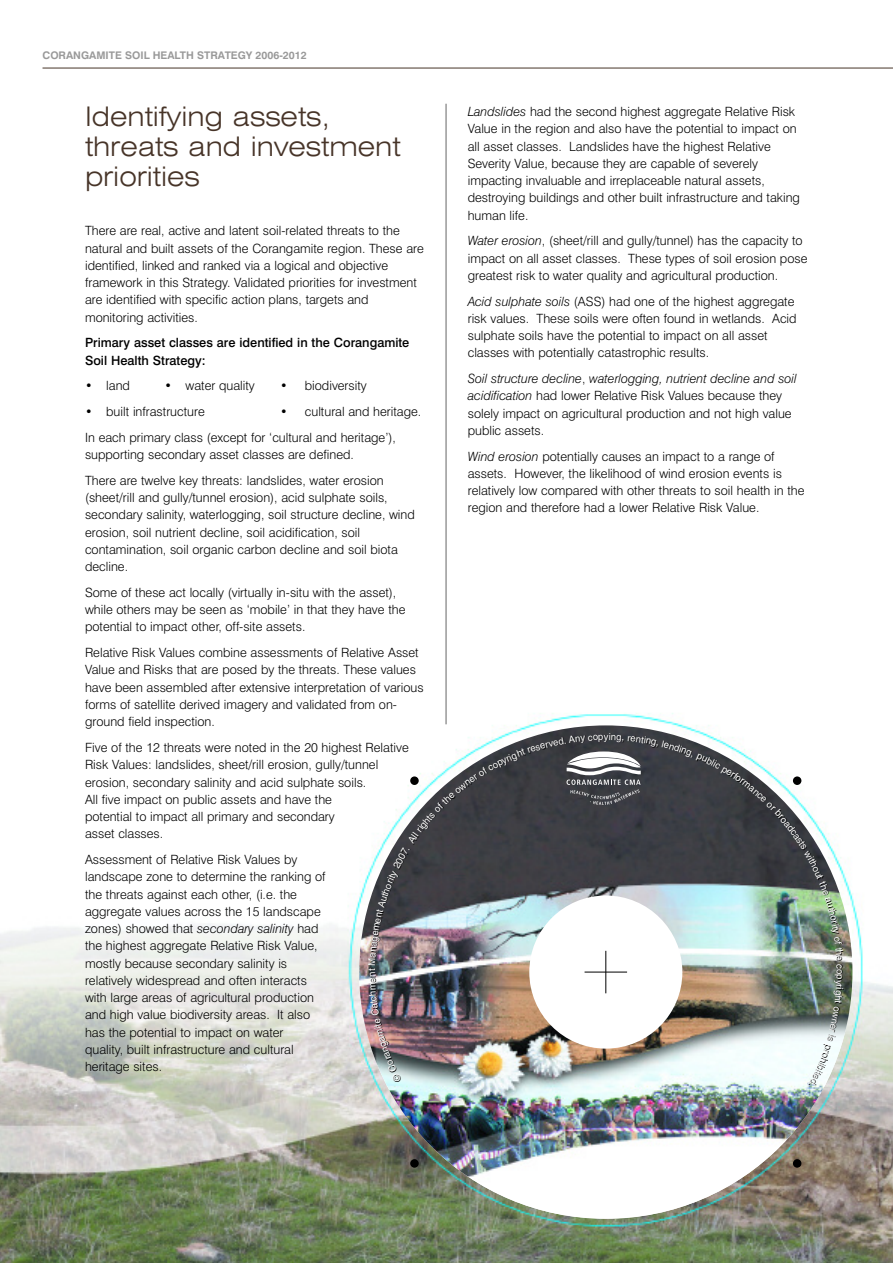
<style>
.page{position:relative;width:893px;height:1263px;background:#fff}
.page>*{position:absolute;margin:0;border:0;box-sizing:border-box;transform-origin:0 0}
.t1{font:300 expanded 27px/30px "Swiss 721 BT";color:#473428}
.t2{font:300 12.75px/17.2px "Swiss 721 BT";color:#000}
.t3{font:500 12.75px/17.2px "Swiss 721 BT";color:#000}
.t4{font:700 10.5px "Swiss 721 BT";color:#999}
.t5{font:9.6px "Helvetica";color:#fff}
.s1{font-style:italic}
</style>
<div class="page">
<img style="left:0;top:67px;width:893px;height:1196px">
<img style="left:359px;top:725px;width:493px;height:494px;border-radius:50%">
<div style="left:793px;top:1159px;width:8px;height:9px;background:#000;border-radius:50%"></div>
<div style="left:410px;top:1159px;width:9px;height:9px;background:#000;border-radius:50%"></div>
<hr style="left:43px;top:68px;width:850px;height:1px;background:#473428">
<hr style="left:445px;top:104px;width:2px;height:620px;background:#999">
<img style="left:368px;top:733px;width:475px;height:352px">
<p class="t4" style="left:43px;top:51px;width:266px">CORANGAMITE SOIL HEALTH STRATEGY 2006-2012</p>
<h1 class="t1" style="left:85px;top:104px;width:317px">Identifying assets, threats and investment priorities</h1>
<p class="t2" style="left:85px;top:223px;width:340px">There are real, active and latent soil-related threats to the natural and built assets of the Corangamite region. These are identified, linked and ranked via a logical and objective framework in this Strategy. Validated priorities for investment are identified with specific action plans, targets and monitoring activities.</p>
<p class="t3" style="left:85px;top:336px;width:326px">Primary asset classes are identified in the Corangamite<br>Soil Health Strategy:</p>
<p class="t2" style="left:85px;top:378px;width:46px">• land</p>
<p class="t2" style="left:165px;top:378px;width:92px">• water quality</p>
<p class="t2" style="left:280px;top:378px;width:88px">• biodiversity</p>
<p class="t2" style="left:85px;top:404px;width:121px">• built infrastructure</p>
<p class="t2" style="left:85px;top:400px;width:338px;line-height:25.8px;text-indent:195px">• cultural and heritage.<br>In each primary class (except for ‘cultural and heritage’),</p>
<p class="t2" style="left:85px;top:443px;width:300px;line-height:25.8px">supporting secondary asset classes are defined.<br>There are twelve key threats: landslides, water erosion</p>
<p class="t2" style="left:85px;top:490px;width:331px">(sheet/rill and gully/tunnel erosion), acid sulphate soils, secondary salinity, waterlogging, soil structure decline, wind erosion, soil nutrient decline, soil acidification, soil contamination, soil organic carbon decline and soil biota decline.</p>
<p class="t2" style="left:85px;top:585px;width:322px">Some of these act locally (virtually in-situ with the asset), while others may be seen as ‘mobile’ in that they have the potential to impact other, off-site assets.</p>
<p class="t2" style="left:85px;top:645px;width:340px">Relative Risk Values combine assessments of Relative Asset Value and Risks that are posed by the threats. These values have been assembled after extensive interpretation of various forms of satellite derived imagery and validated from on&shy;ground field inspection.</p>
<p class="t2" style="left:85px;top:740px;width:325px">Five of the 12 threats were noted in the 20 highest Relative Risk Values: landslides, sheet/rill erosion, gully/tunnel erosion, secondary salinity and acid sulphate soils.<br>All five impact on public assets and have the<br>potential to impact all primary and secondary<br>asset classes.</p>
<p class="t2" style="left:85px;top:852px;width:242px">Assessment of Relative Risk Values by landscape zone to determine the ranking of the threats against each other, (i.e. the aggregate values across the 15 landscape zones) showed that <span class="s1">secondary salinity</span> had the highest aggregate Relative Risk Value, mostly because secondary salinity is relatively widespread and often interacts with large areas of agricultural production and high value biodiversity areas. It also has the potential to impact on water<br>quality, built infrastructure and cultural heritage sites.</p>
<p class="t2" style="left:468px;top:104px;width:334px"><span class="s1">Landslides</span> had the second highest aggregate Relative Risk Value in the region and also have the potential to impact on all asset classes. Landslides have the highest Relative Severity Value, because they are capable of severely impacting invaluable and irreplaceable natural assets, destroying buildings and other built infrastructure and taking human life.</p>
<p class="t2" style="left:468px;top:234px;width:341px"><span class="s1">Water erosion</span>, (sheet/rill and gully/tunnel) has the capacity to impact on all asset classes. These types of soil erosion pose greatest risk to water quality and agricultural production.</p>
<p class="t2" style="left:468px;top:294px;width:330px"><span class="s1">Acid sulphate soils</span> (ASS) had one of the highest aggregate risk values. These soils were often found in wetlands. Acid sulphate soils have the potential to impact on all asset classes with potentially catastrophic results.</p>
<p class="t2" style="left:468px;top:371px;width:330px"><span class="s1">Soil structure decline</span>, <span class="s1">waterlogging, nutrient decline and soil acidification</span> had lower Relative Risk Values because they solely impact on agricultural production and not high value public assets.</p>
<p class="t2" style="left:468px;top:449px;width:338px"><span class="s1">Wind erosion</span> potentially causes an impact to a range of assets. However, the likelihood of wind erosion events is relatively low compared with other threats to soil health in the region and therefore had a lower Relative Risk Value.</p>
<p class="t5" style="left:604px;top:733px;width:6px">y</p>
<p class="t5" style="left:844px;top:969px;width:7px;rotate:90deg">o</p>
</div>
